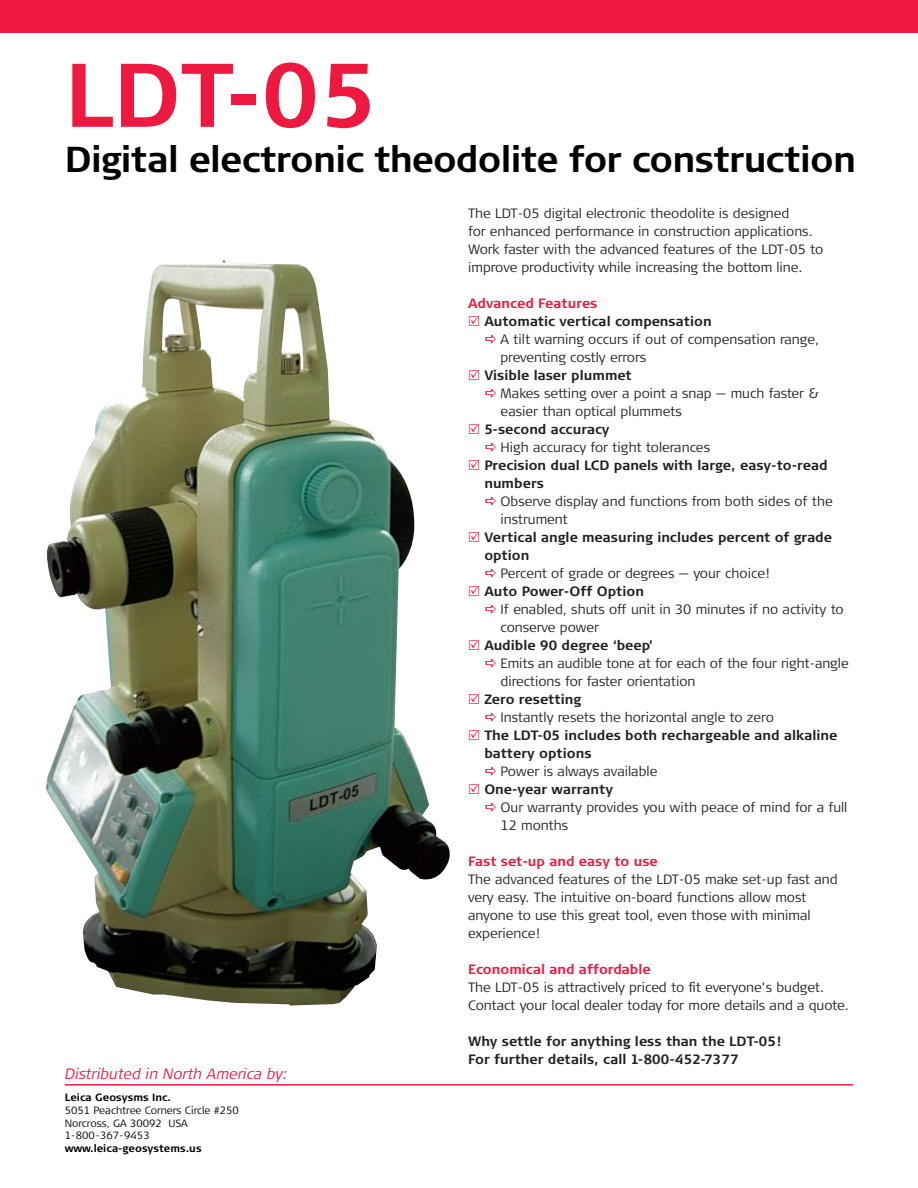
<style>
.page{position:relative;width:918px;height:1188px;background:#fff}
.page>*{position:absolute;margin:0;border:0;box-sizing:border-box;transform-origin:0 0}
.t1{font:700 90px "Signa Column";color:#ed1941}
.t2{font:700 36px "Signa Column";letter-spacing:-.02em;color:#000}
.t3{font:italic 300 15px "Signa Column";color:#ed1941}
.t4{font:300 13.5px/18px "Signa Column";color:#231f20}
.t5{font:700 13.5px/18px "Signa Column";color:#231f20}
.t6{font:700 13.5px "Signa Column";color:#ed1941}
.t7{font:300 10.5px/12.8px "Signa Column";color:#000}
.t8{font:700 10.5px "Signa Column";color:#000}
</style>
<div class="page">
<div style="left:0;top:0;width:918px;height:32px;background:#ed1941"></div>
<hr style="left:65px;top:1084px;width:788px;height:2px;background:#ed1941">
<img style="left:46px;top:260px;width:404px;height:746px">
<h1 class="t1" style="left:65px;top:38px;width:314px">LDT-05</h1>
<h2 class="t2" style="left:65px;top:136px;width:793px">Digital electronic theodolite for construction</h2>
<p class="t4" style="left:468px;top:205px;width:357px">The LDT-05 digital electronic theodolite is designed<br>for enhanced performance in construction applications.<br>Work faster with the advanced features of the LDT-05 to improve productivity while increasing the bottom line.</p>
<p class="t6" style="left:468px;top:295px;width:131px">Advanced Features</p>
<p class="t5" style="left:484px;top:313px;width:229px">Automatic vertical compensation</p>
<p class="t4" style="left:501px;top:331px;width:320px">A tilt warning occurs if out of compensation range, preventing costly errors</p>
<p class="t5" style="left:484px;top:367px;width:149px">Visible laser plummet</p>
<p class="t4" style="left:501px;top:385px;width:320px">Makes setting over a point a snap — much faster &amp; easier than optical plummets</p>
<p class="t5" style="left:484px;top:421px;width:127px">5-second accuracy</p>
<p class="t4" style="left:501px;top:439px;width:211px">High accuracy for tight tolerances</p>
<p class="t5" style="left:484px;top:457px;width:345px">Precision dual LCD panels with large, easy-to-read numbers</p>
<p class="t4" style="left:501px;top:493px;width:334px">Observe display and functions from both sides of the instrument</p>
<p class="t5" style="left:484px;top:529px;width:349px">Vertical angle measuring includes percent of grade option</p>
<p class="t4" style="left:501px;top:565px;width:270px">Percent of grade or degrees — your choice!</p>
<p class="t5" style="left:484px;top:583px;width:161px">Auto Power-Off Option</p>
<p class="t4" style="left:501px;top:601px;width:345px">If enabled, shuts off unit in 30 minutes if no activity to conserve power</p>
<p class="t5" style="left:484px;top:636px;width:170px">Audible 90 degree ‘beep’</p>
<p class="t4" style="left:501px;top:654px;width:350px">Emits an audible tone at for each of the four right-angle directions for faster orientation</p>
<p class="t5" style="left:484px;top:690px;width:98px">Zero resetting</p>
<p class="t4" style="left:501px;top:708px;width:275px">Instantly resets the horizontal angle to zero</p>
<p class="t5" style="left:484px;top:726px;width:354px">The LDT-05 includes both rechargeable and alkaline battery options</p>
<p class="t4" style="left:501px;top:762px;width:158px">Power is always available</p>
<p class="t5" style="left:484px;top:780px;width:130px">One-year warranty</p>
<p class="t4" style="left:501px;top:798px;width:348px">Our warranty provides you with peace of mind for a full<br>12 months</p>
<p class="t6" style="left:468px;top:853px;width:191px">Fast set-up and easy to use</p>
<p class="t4" style="left:468px;top:870px;width:371px">The advanced features of the LDT-05 make set-up fast and very easy. The intuitive on-board functions allow most anyone to use this great tool, even those with minimal experience!</p>
<p class="t6" style="left:468px;top:961px;width:184px">Economical and affordable</p>
<p class="t4" style="left:468px;top:978px;width:382px">The LDT-05 is attractively priced to fit everyone’s budget.<br>Contact your local dealer today for more details and a quote.</p>
<p class="t5" style="left:468px;top:1032px;width:314px">Why settle for anything less than the LDT-05!<br>For further details, call 1-800-452-7377</p>
<p class="t8" style="left:65px;top:1091px;width:108px">Leica Geosysms Inc.</p>
<p class="t7" style="left:65px;top:1104px;width:176px">5051 Peachtree Corners Circle #250<br>Norcross, GA 30092 USA<br>1-800-367-9453</p>
<p class="t8" style="left:65px;top:1142px;width:138px">www.leica-geosystems.us</p>
<p class="t3" style="left:65px;top:1065px;width:224px">Distributed in North America by:</p>
</div>
